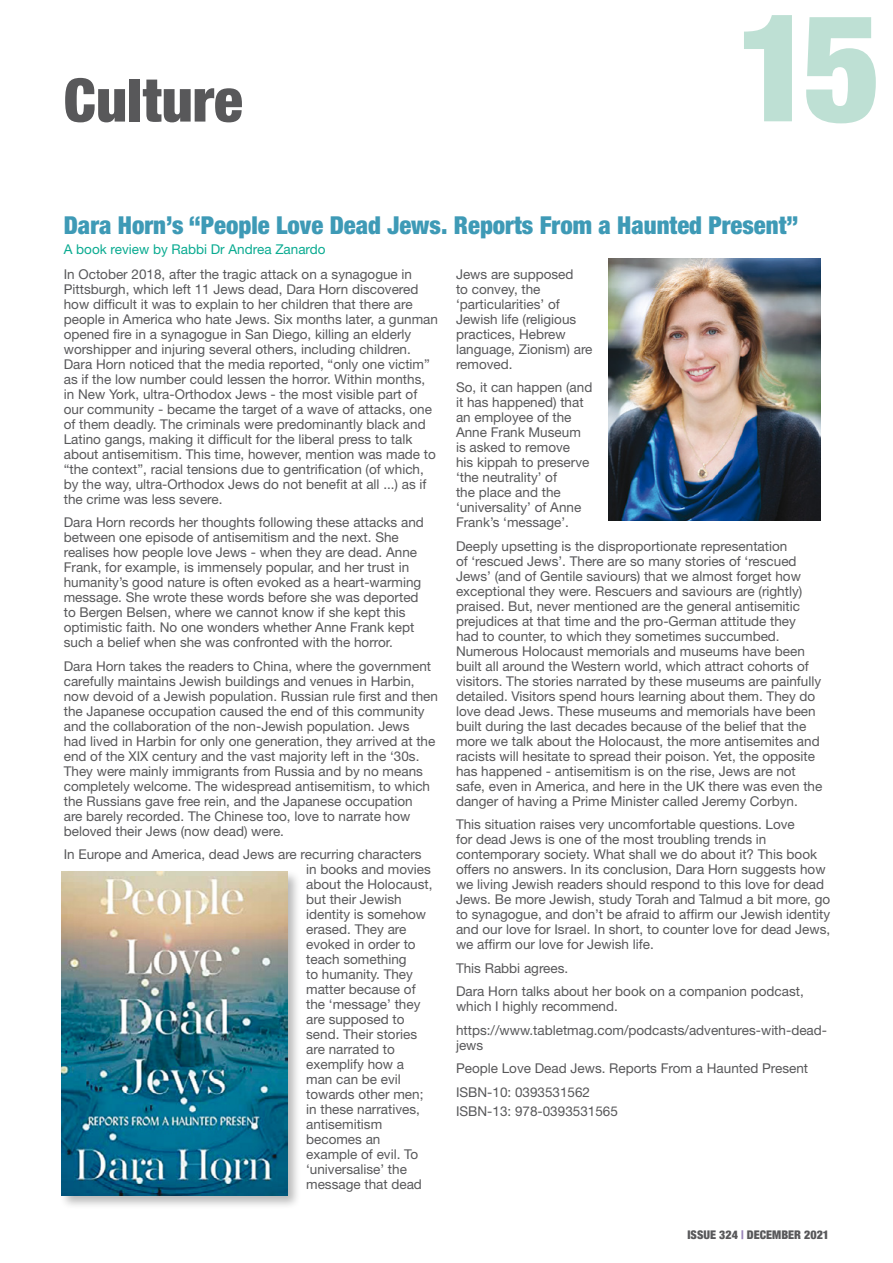
<style>
.page{position:relative;width:893px;height:1263px;background:#fff}
.page>*{position:absolute;margin:0;border:0;box-sizing:border-box;transform-origin:0 0}
.t1{font:900 condensed 150px "Helvetica Neue";color:#bee0d4}
.t2{font:900 condensed 60px "Helvetica Neue";color:#58585a}
.t3{font:900 condensed 24.75px "Helvetica Neue";color:#3e9ab6}
.t4{font:13.5px/15px "Helvetica Neue";color:#58585a}
.t5{font:13.5px "Helvetica Neue";color:#0aab91}
.t6{font:900 condensed 12px "Helvetica Neue";color:#58585a}
.s1{color:#9782b7}
</style>
<div class="page">
<img style="left:608px;top:258px;width:212px;height:263px">
<div style="left:59px;top:869px;width:243px;height:340px;background:#000;opacity:.28"></div>
<img style="left:62px;top:872px;width:225px;height:323px">
<h2 class="t2" style="left:64px;top:63px;width:180px">Culture</h2>
<h1 class="t1" style="left:737px;top:-25px;width:146px">15</h1>
<h3 class="t3" style="left:64px;top:210px;width:736px">Dara Horn’s “People Love Dead Jews. Reports From a Haunted Present”</h3>
<p class="t5" style="left:64px;top:241px;width:263px">A book review by Rabbi Dr Andrea Zanardo</p>
<p class="t4" style="left:64px;top:266px;width:376px">In October 2018, after the tragic attack on a synagogue in Pittsburgh, which left 11 Jews dead, Dara Horn discovered how difficult it was to explain to her children that there are people in America who hate Jews. Six months later, a gunman opened fire in a synagogue in San Diego, killing an elderly worshipper and injuring several others, including children.<br>Dara Horn noticed that the media reported, “only one victim” as if the low number could lessen the horror. Within months, in New York, ultra-Orthodox Jews - the most visible part of our community - became the target of a wave of attacks, one of them deadly. The criminals were predominantly black and Latino gangs, making it difficult for the liberal press to talk about antisemitism. This time, however, mention was made to “the context”, racial tensions due to gentrification (of which, by the way, ultra-Orthodox Jews do not benefit at all ...) as if the crime was less severe.</p>
<p class="t4" style="left:64px;top:515px;width:362px">Dara Horn records her thoughts following these attacks and between one episode of antisemitism and the next. She realises how people love Jews - when they are dead. Anne Frank, for example, is immensely popular, and her trust in humanity’s good nature is often evoked as a heart-warming message. She wrote these words before she was deported to Bergen Belsen, where we cannot know if she kept this optimistic faith. No one wonders whether Anne Frank kept such a belief when she was confronted with the horror.</p>
<p class="t4" style="left:64px;top:658px;width:376px">Dara Horn takes the readers to China, where the government carefully maintains Jewish buildings and venues in Harbin, now devoid of a Jewish population. Russian rule first and then the Japanese occupation caused the end of this community and the collaboration of the non-Jewish population. Jews<br>had lived in Harbin for only one generation, they arrived at the end of the XIX century and the vast majority left in the ‘30s.<br>They were mainly immigrants from Russia and by no means completely welcome. The widespread antisemitism, to which the Russians gave free rein, and the Japanese occupation<br>are barely recorded. The Chinese too, love to narrate how beloved their Jews (now dead) were.</p>
<p class="t4" style="left:306px;top:847px;width:128px;text-indent:-242px">In Europe and America, dead Jews are recurring characters in books and movies about the Holocaust, but their Jewish identity is somehow erased. They are evoked in order to teach something<br>to humanity. They matter because of the ‘message’ they are supposed to send. Their stories are narrated to exemplify how a man can be evil towards other men; in these narratives, antisemitism becomes an example of evil. To ‘universalise’ the message that dead</p>
<p class="t4" style="left:456px;top:266px;width:138px">Jews are supposed<br>to convey, the ‘particularities’ of<br>Jewish life (religious practices, Hebrew language, Zionism) are removed.</p>
<p class="t4" style="left:456px;top:380px;width:138px">So, it can happen (and it has happened) that an employee of the<br>Anne Frank Museum is asked to remove<br>his kippah to preserve ‘the neutrality’ of<br>the place and the ‘universality’ of Anne<br>Frank’s ‘message’.</p>
<p class="t4" style="left:456px;top:538px;width:368px">Deeply upsetting is the disproportionate representation<br>of ‘rescued Jews’. There are so many stories of ‘rescued Jews’ (and of Gentile saviours) that we almost forget how exceptional they were. Rescuers and saviours are (rightly) praised. But, never mentioned are the general antisemitic prejudices at that time and the pro-German attitude they<br>had to counter, to which they sometimes succumbed.<br>Numerous Holocaust memorials and museums have been built all around the Western world, which attract cohorts of visitors. The stories narrated by these museums are painfully detailed. Visitors spend hours learning about them. They do love dead Jews. These museums and memorials have been built during the last decades because of the belief that the more we talk about the Holocaust, the more antisemites and racists will hesitate to spread their poison. Yet, the opposite has happened - antisemitism is on the rise, Jews are not safe, even in America, and here in the UK there was even the danger of having a Prime Minister called Jeremy Corbyn.</p>
<p class="t4" style="left:456px;top:817px;width:376px">This situation raises very uncomfortable questions. Love<br>for dead Jews is one of the most troubling trends in contemporary society. What shall we do about it? This book offers no answers. In its conclusion, Dara Horn suggests how we living Jewish readers should respond to this love for dead Jews. Be more Jewish, study Torah and Talmud a bit more, go to synagogue, and don’t be afraid to affirm our Jewish identity and our love for Israel. In short, to counter love for dead Jews, we affirm our love for Jewish life.</p>
<p class="t4" style="left:456px;top:956px;width:349px;line-height:23.5px">This Rabbi agrees.<br>Dara Horn talks about her book on a companion podcast,</p>
<p class="t4" style="left:456px;top:994px;width:373px;line-height:23.5px">which I highly recommend. https://www.tabletmag.com/podcasts/adventures-with-dead-</p>
<p class="t4" style="left:456px;top:1033px;width:354px;line-height:23.5px">jews<br>People Love Dead Jews. Reports From a Haunted Present<br>ISBN-10: 0393531562</p>
<p class="t4" style="left:456px;top:1103px;width:163px">ISBN-13: 978-0393531565</p>
<p class="t6" style="left:687px;top:1227px;width:143px">issue 324 <span class="s1">|</span> december 2021</p>
</div>
